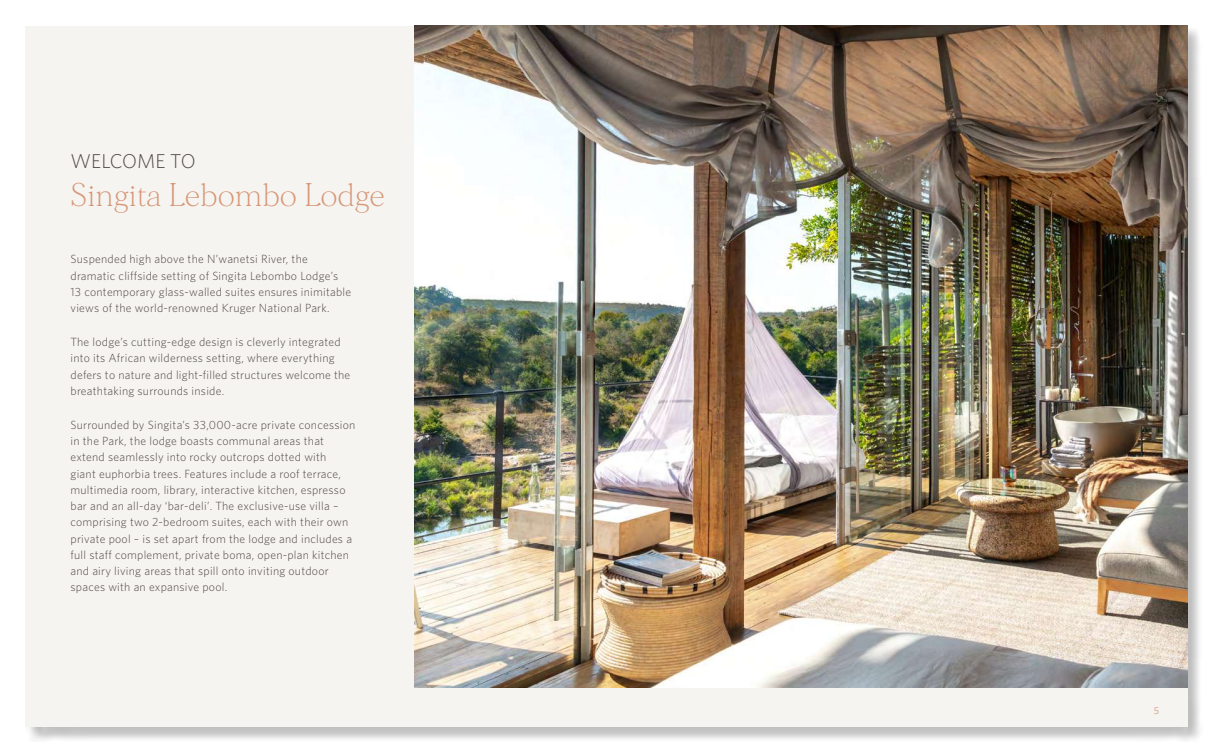
<style>
.page{position:relative;width:1213px;height:750px;background:#fff}
.page>*{position:absolute;margin:0;border:0;box-sizing:border-box;transform-origin:0 0}
.t1{font:200 31.25px "Morion";color:#d69677}
.t2{font:300 20px "Whitney";color:#4d4945}
.t3{font:300 11.88px/16.2px "Whitney";letter-spacing:.02em;color:#4d4945}
.t4{font:10px "Whitney";color:#d69677}
</style>
<div class="page">
<div style="left:26px;top:27px;width:1177px;height:715px;background:#808080;opacity:.5"></div>
<div style="left:25px;top:26px;width:1162px;height:700px;background:#f6f4f0"></div>
<img style="left:415px;top:26px;width:772px;height:662px">
<h2 class="t2" style="left:71px;top:148px;width:126px">WELCOME TO</h2>
<h1 class="t1" style="left:71px;top:177px;width:316px">Singita Lebombo Lodge</h1>
<p class="t3" style="left:71px;top:251px;width:282px">Suspended high above the N’wanetsi River, the dramatic cliffside setting of Singita Lebombo Lodge’s 13 contemporary glass-walled suites ensures inimitable views of the world-renowned Kruger National Park.</p>
<p class="t3" style="left:71px;top:334px;width:281px">The lodge’s cutting-edge design is cleverly integrated into its African wilderness setting, where everything defers to nature and light-filled structures welcome the breathtaking surrounds inside.</p>
<p class="t3" style="left:71px;top:416px;width:286px">Surrounded by Singita’s 33,000-acre private concession in the Park, the lodge boasts communal areas that extend seamlessly into rocky outcrops dotted with<br>giant euphorbia trees. Features include a roof terrace, multimedia room, library, interactive kitchen, espresso bar and an all-day ‘bar-deli’. The exclusive-use villa – comprising two 2-bedroom suites, each with their own private pool – is set apart from the lodge and includes a full staff complement, private boma, open-plan kitchen and airy living areas that spill onto inviting outdoor spaces with an expansive pool.</p>
<p class="t4" style="left:1153px;top:704px;width:7px">5</p>
</div>
